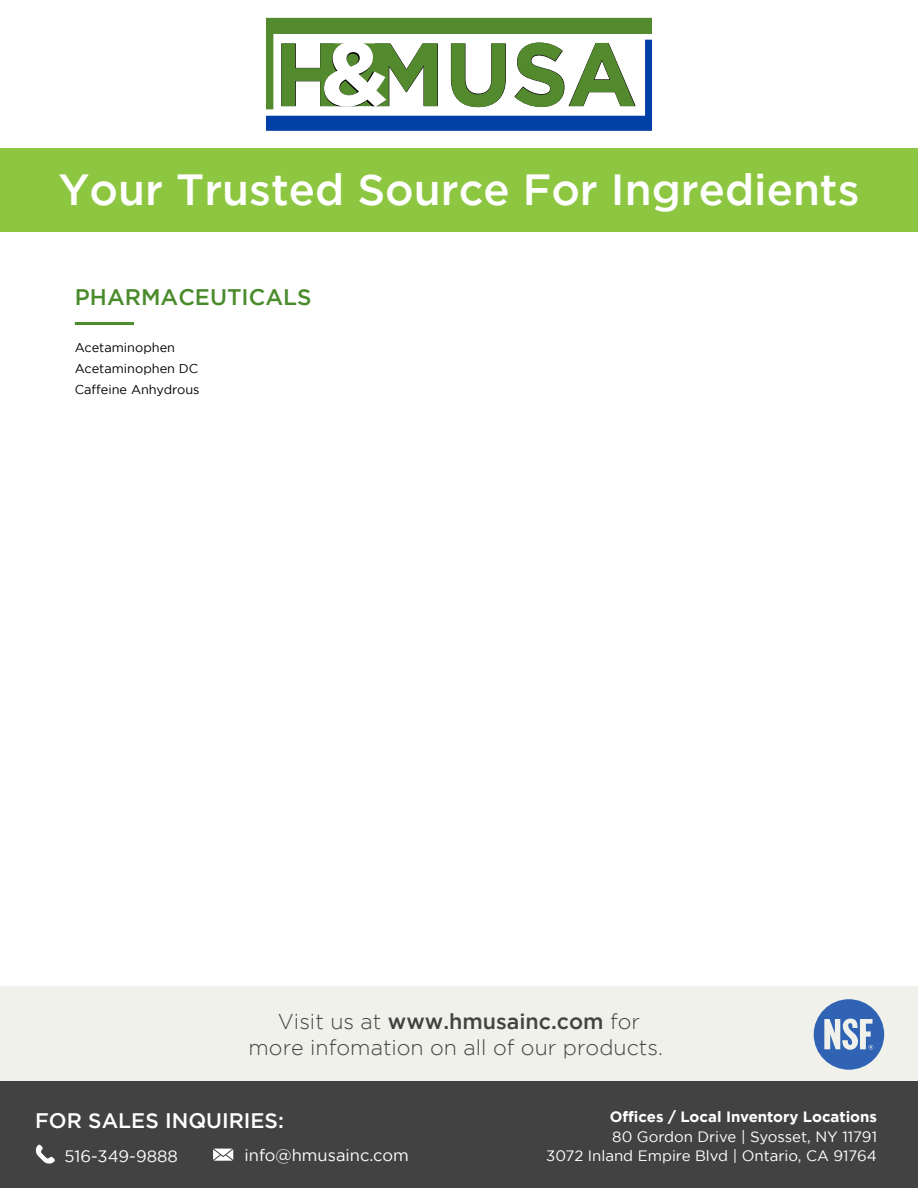
<style>
.page{position:relative;width:918px;height:1188px;background:#fff}
.page>*{position:absolute;margin:0;border:0;box-sizing:border-box;transform-origin:0 0}
.t1{font:500 43.5px "Gotham";color:#fff}
.t2{font:500 22.5px "Gotham";color:#4a8b2c}
.t3{font:300 21.45px/25.8px "Gotham";color:#424242;text-align:center}
.t4{font:500 21px "Gotham";color:#fff}
.t5{font:16.5px "Gotham";color:#fff}
.t6{font:15px "Gotham";color:#fff}
.t7{font:700 15px "Gotham";color:#fff}
.t8{font:12.75px/21px "Gotham";color:#000}
.s1{font-weight:500}
</style>
<div class="page">
<div style="left:0;top:987px;width:918px;height:95px;background:#f1f1eb"></div>
<svg style="left:814px;top:999px;width:70px;height:71px"></svg>
<div style="left:0;top:1082px;width:918px;height:106px;background:#424242"></div>
<svg style="left:213px;top:1149px;width:20px;height:12px"></svg>
<svg style="left:36px;top:1144px;width:19px;height:20px"></svg>
<svg style="left:266px;top:18px;width:386px;height:113px"></svg>
<div style="left:0;top:148px;width:918px;height:84px;background:#8dc640"></div>
<hr style="left:75px;top:322px;width:59px;height:3px;background:#4a8b2c">
<h1 class="t1" style="left:58px;top:165px;width:803px">Your Trusted Source For Ingredients</h1>
<h2 class="t2" style="left:75px;top:284px;width:238px">PHARMACEUTICALS</h2>
<p class="t8" style="left:75px;top:336px;width:126px">Acetaminophen<br>Acetaminophen DC<br>Caffeine Anhydrous</p>
<h3 class="t3" style="left:249px;top:1008px;width:416px">Visit us at <span class="s1">www.hmusainc.com</span> for more infomation on all of our products.</h3>
<h3 class="t4" style="left:35px;top:1108px;width:250px">FOR SALES INQUIRIES:</h3>
<p class="t7" style="left:610px;top:1108px;width:269px">Offices / Local Inventory Locations</p>
<p class="t6" style="left:612px;top:1127px;width:266px">80 Gordon Drive | Syosset, NY 11791</p>
<p class="t5" style="left:64px;top:1145px;width:115px">516-349-9888</p>
<p class="t5" style="left:245px;top:1145px;width:166px">info@hmusainc.com</p>
<p class="t6" style="left:546px;top:1146px;width:332px">3072 Inland Empire Blvd | Ontario, CA 91764</p>
</div>
